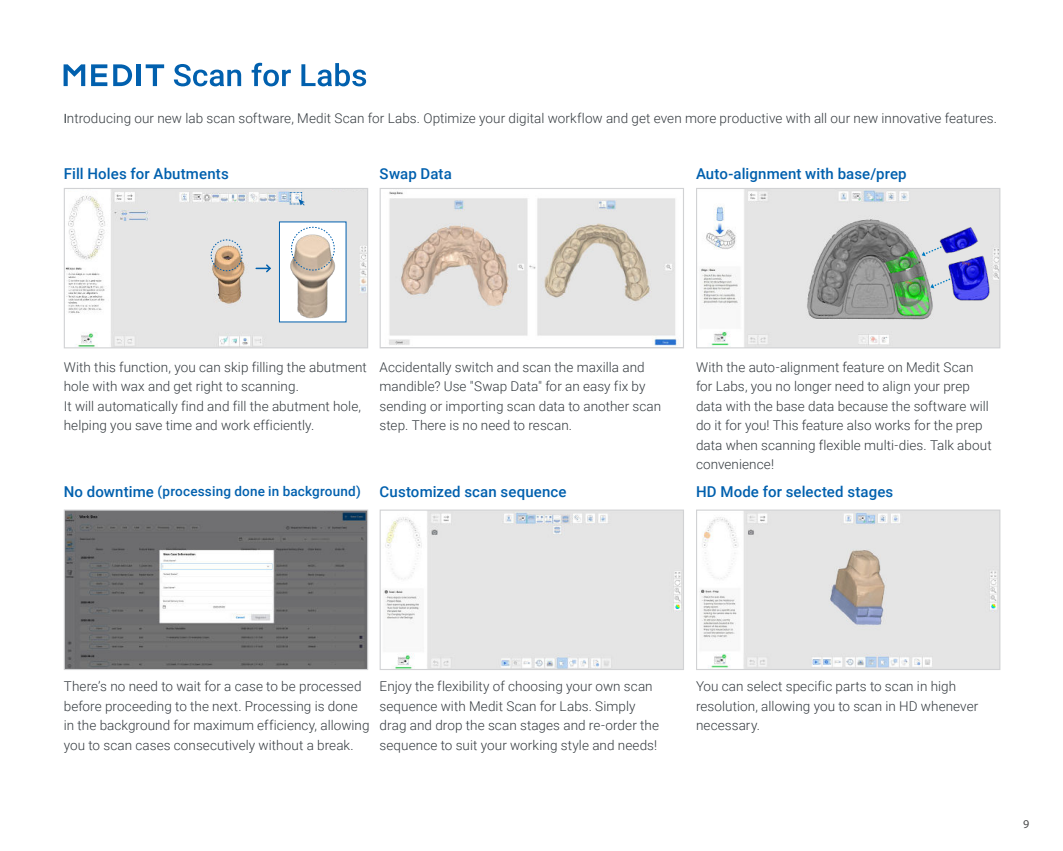
<style>
.page{position:relative;width:1063px;height:851px;background:#fff}
.page>*{position:absolute;margin:0;border:0;box-sizing:border-box;transform-origin:0 0}
.t1{font:500 15px "Roboto";letter-spacing:.01em;color:#0160ae}
.t2{font:300 13.5px/19.5px "Roboto";letter-spacing:.005em;color:#353b40}
.t3{font:500 13.5px "Roboto";letter-spacing:.015em;color:#0160ae}
.t4{font:12px "Myriad Pro";color:#4b4c4d}
.s1{font-family:"Myriad Pro";font-weight:400}
.s2{font-size:15px}
</style>
<div class="page">
<img style="left:66px;top:190px;width:300px;height:156px">
<div style="left:64px;top:188px;width:304px;height:160px;border:1px solid #d1d2d4"></div>
<img style="left:383px;top:511px;width:299px;height:157px">
<div style="left:380px;top:509px;width:304px;height:161px;border:1px solid #d1d2d4"></div>
<img style="left:701px;top:190px;width:297px;height:156px">
<div style="left:696px;top:188px;width:304px;height:160px;border:1px solid #d1d2d4"></div>
<img style="left:928px;top:220px;width:73px;height:94px">
<svg style="left:922px;top:245px;width:21px;height:11px"></svg>
<svg style="left:930px;top:277px;width:22px;height:11px"></svg>
<img style="left:66px;top:511px;width:300px;height:157px">
<div style="left:64px;top:509px;width:304px;height:161px;border:1px solid #d1d2d4"></div>
<img style="left:699px;top:511px;width:299px;height:157px">
<div style="left:696px;top:509px;width:304px;height:161px;border:1px solid #d1d2d4"></div>
<svg style="left:174px;top:64px;width:67px;height:22px"></svg>
<svg style="left:252px;top:63px;width:39px;height:23px"></svg>
<svg style="left:301px;top:63px;width:65px;height:23px"></svg>
<svg style="left:64px;top:64px;width:21px;height:22px"></svg>
<svg style="left:113px;top:64px;width:19px;height:22px"></svg>
<hr style="left:137px;top:64px;width:4px;height:22px;background:#0160ae">
<svg style="left:146px;top:64px;width:18px;height:22px"></svg>
<svg style="left:91px;top:64px;width:16px;height:22px"></svg>
<img style="left:389px;top:191px;width:290px;height:155px">
<div style="left:380px;top:188px;width:304px;height:160px;border:1px solid #d1d2d4"></div>
<svg style="left:289px;top:192px;width:16px;height:13px"></svg>
<svg style="left:210px;top:239px;width:33px;height:32px"></svg>
<div style="left:279px;top:221px;width:68px;height:101px;background:#fff;border:1px solid #0160ae"></div>
<img style="left:290px;top:262px;width:44px;height:57px">
<svg style="left:291px;top:226px;width:44px;height:45px"></svg>
<svg style="left:256px;top:263px;width:16px;height:11px"></svg>
<p class="t2" style="left:64px;top:110px;width:935px"><span class="s1">I</span>ntroducing our new lab scan software, Medit Scan for Labs. Optimize your digital workflow and get even more productive with all our new innovative features.</p>
<p class="t1" style="left:64px;top:166px;width:167px">Fill Holes for Abutments</p>
<p class="t1" style="left:380px;top:166px;width:74px">Swap Data</p>
<p class="t1" style="left:696px;top:166px;width:212px">Auto-alignment with base/prep</p>
<p class="t2" style="left:64px;top:358px;width:305px">With this function, you can skip filling the abutment hole with wax and get right to scanning.<br>It will automatically find and fill the abutment hole, helping you save time and work efficiently.</p>
<p class="t2" style="left:380px;top:358px;width:283px">Accidentally switch and scan the maxilla and mandible? Use "Swap Data" for an easy fix by sending or importing scan data to another scan step. There is no need to rescan.</p>
<p class="t3" style="left:64px;top:485px;width:299px"><span class="s2">No downtime</span> (processing done in background)</p>
<p class="t1" style="left:380px;top:484px;width:189px">Customized scan sequence</p>
<p class="t2" style="left:696px;top:358px;width:297px">With the auto-alignment feature on Medit Scan for Labs, you no longer need to align your prep data with the base data because the software will do it for you! This feature also works for the prep data when scanning flexible multi-dies. Talk about convenience!</p>
<p class="t1" style="left:696px;top:484px;width:199px">HD Mode for selected stages</p>
<p class="t2" style="left:64px;top:677px;width:307px">There’s no need to wait for a case to be processed before proceeding to the next. Processing is done in the background for maximum efficiency, allowing you to scan cases consecutively without a break.</p>
<p class="t2" style="left:380px;top:677px;width:281px">Enjoy the flexibility of choosing your own scan sequence with Medit Scan for Labs. Simply drag and drop the scan stages and re-order the sequence to suit your working style and needs!</p>
<p class="t2" style="left:696px;top:677px;width:284px">You can select specific parts to scan in high resolution, allowing you to scan in HD whenever necessary.</p>
<p class="t4" style="left:1023px;top:816px;width:8px">9</p>
</div>
